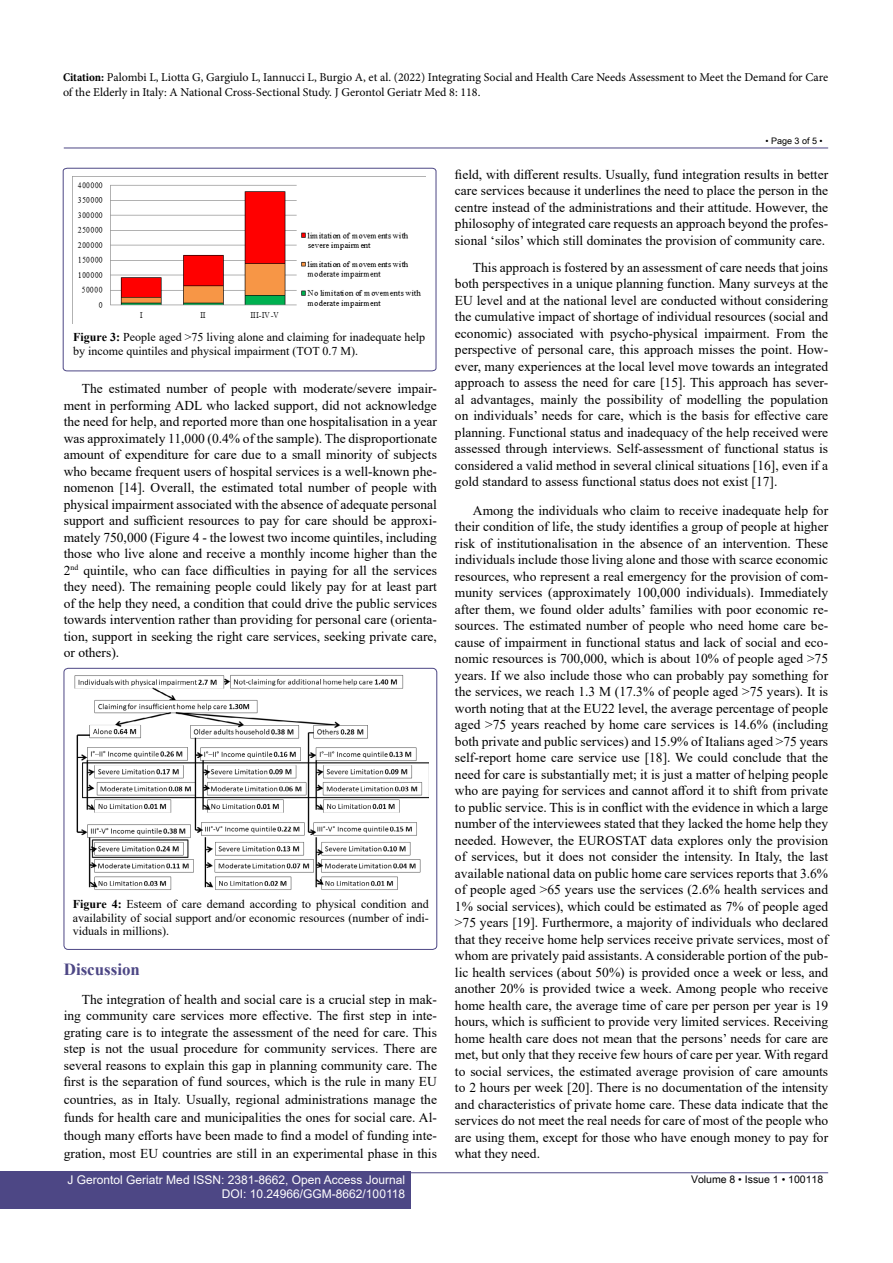
<style>
.page{position:relative;width:893px;height:1263px;background:#fff}
.page>*{position:absolute;margin:0;border:0;box-sizing:border-box;transform-origin:0 0}
.t1{font:700 16.95px "Times New Roman";color:#4d4785}
.t2{font:13.5px/16.5px "Times New Roman";color:#000;text-align:justify}
.t3{font:12px/13.5px "Times New Roman";color:#000}
.t4{font:12px/15px "Minion Pro";color:#000}
.t5{font:12px/14.2px "Arial";color:#fff;text-align:right}
.t6{font:10.5px "Arial Unicode MS";color:#000}
.t7{font:9px "Arial Unicode MS";color:#000}
.s1{font-weight:700;font-stretch:condensed}
.s2{font-weight:700}
</style>
<div class="page">
<hr style="left:64px;top:148px;width:764px;height:1px;background:#4d4785">
<hr style="left:64px;top:1172px;width:764px;height:1px;background:#4d4785">
<div style="left:0;top:1171px;width:410px;height:38px;background:#4d4785"></div>
<svg style="left:63px;top:168px;width:373px;height:203px"></svg>
<img style="left:73px;top:177px;width:352px;height:147px">
<div style="left:64px;top:668px;width:373px;height:282px;border:1px solid #4d4785;border-radius:4px"></div>
<img style="left:74px;top:675px;width:355px;height:215px">
<p class="t4" style="left:63px;top:69px;width:767px"><span class="s1">Citation:</span> Palombi L, Liotta G, Gargiulo L, Iannucci L, Burgio A, et al. (2022) Integrating Social and Health Care Needs Assessment to Meet the Demand for Care of the Elderly in Italy: A National Cross-Sectional Study. J Gerontol Geriatr Med 8: 118.</p>
<p class="t7" style="left:765px;top:134px;width:59px">• Page 3 of 5 •</p>
<p class="t3" style="left:73px;top:330px;width:353px"><span class="s2">Figure 3:</span> People aged &gt;75 living alone and claiming for inadequate help by income quintiles and physical impairment (TOT 0.7 M).</p>
<p class="t2" style="left:64px;top:380px;width:375px;text-indent:18px">The estimated number of people with moderate/severe impair&shy;ment in performing ADL who lacked support, did not acknowledge the need for help, and reported more than one hospitalisation in a year was approximately 11,000 (0.4% of the sample). The disproportionate amount of expenditure for care due to a small minority of subjects who became frequent users of hospital services is a well-known phe&shy;nomenon [14]. Overall, the estimated total number of people with physical impairment associated with the absence of adequate personal support and sufficient resources to pay for care should be approxi&shy;mately 750,000 (Figure 4 - the lowest two income quintiles, including those who live alone and receive a monthly income higher than the 2<sup>nd</sup> quintile, who can face difficulties in paying for all the services they need). The remaining people could likely pay for at least part of the help they need, a condition that could drive the public services towards intervention rather than providing for personal care (orienta&shy;tion, support in seeking the right care services, seeking private care, or others).</p>
<p class="t3" style="left:73px;top:897px;width:357px;text-align:justify"><span class="s2">Figure 4:</span> Esteem of care demand according to physical condition and availability of social support and/or economic resources (number of indi&shy;viduals in millions).</p>
<p class="t1" style="left:64px;top:957px;width:78px">Discussion</p>
<p class="t2" style="left:64px;top:991px;width:375px;text-indent:18px">The integration of health and social care is a crucial step in mak&shy;ing community care services more effective. The first step in inte&shy;grating care is to integrate the assessment of the need for care. This step is not the usual procedure for community services. There are several reasons to explain this gap in planning community care. The first is the separation of fund sources, which is the rule in many EU</p>
<p class="t2" style="left:64px;top:1090px;width:375px;line-height:18px">countries, as in Italy. Usually, regional administrations manage the funds for health care and municipalities the ones for social care. Al&shy;though many efforts have been made to find a model of funding inte&shy;gration, most EU countries are still in an experimental phase in this</p>
<p class="t2" style="left:455px;top:166px;width:375px">field, with different results. Usually, fund integration results in better care services because it underlines the need to place the person in the centre instead of the administrations and their attitude. However, the philosophy of integrated care requests an approach beyond the profes&shy;sional ‘silos’ which still dominates the provision of community care.</p>
<p class="t2" style="left:455px;top:259px;width:375px;text-indent:18px">This approach is fostered by an assessment of care needs that joins both perspectives in a unique planning function. Many surveys at the EU level and at the national level are conducted without considering the cumulative impact of shortage of individual resources (social and economic) associated with psycho-physical impairment. From the perspective of personal care, this approach misses the point. How&shy;ever, many experiences at the local level move towards an integrated approach to assess the need for care [15]. This approach has sever&shy;al advantages, mainly the possibility of modelling the population on individuals’ needs for care, which is the basis for effective care planning. Functional status and inadequacy of the help received were assessed through interviews. Self-assessment of functional status is considered a valid method in several clinical situations [16], even if a gold standard to assess functional status does not exist [17].</p>
<p class="t2" style="left:455px;top:502px;width:375px;text-indent:18px">Among the individuals who claim to receive inadequate help for their condition of life, the study identifies a group of people at higher risk of institutionalisation in the absence of an intervention. These individuals include those living alone and those with scarce economic resources, who represent a real emergency for the provision of com&shy;munity services (approximately 100,000 individuals). Immediately after them, we found older adults’ families with poor economic re&shy;sources. The estimated number of people who need home care be&shy;cause of impairment in functional status and lack of social and eco&shy;nomic resources is 700,000, which is about 10% of people aged &gt;75 years. If we also include those who can probably pay something for the services, we reach 1.3 M (17.3% of people aged &gt;75 years). It is worth noting that at the EU22 level, the average percentage of people aged &gt;75 years reached by home care services is 14.6% (including both private and public services) and 15.9% of Italians aged &gt;75 years self-report home care service use [18]. We could conclude that the need for care is substantially met; it is just a matter of helping people who are paying for services and cannot afford it to shift from private to public service. This is in conflict with the evidence in which a large number of the interviewees stated that they lacked the home help they needed. However, the EUROSTAT data explores only the provision of services, but it does not consider the intensity. In Italy, the last available national data on public home care services reports that 3.6% of people aged &gt;65 years use the services (2.6% health services and 1% social services), which could be estimated as 7% of people aged &gt;75 years [19]. Furthermore, a majority of individuals who declared that they receive home help services receive private services, most of whom are privately paid assistants. A considerable portion of the pub&shy;lic health services (about 50%) is provided once a week or less, and another 20% is provided twice a week. Among people who receive home health care, the average time of care per person per year is 19 hours, which is sufficient to provide very limited services. Receiving home health care does not mean that the persons’ needs for care are met, but only that they receive few hours of care per year. With regard to social services, the estimated average provision of care amounts to 2 hours per week [20]. There is no documentation of the intensity and characteristics of private home care. These data indicate that the services do not meet the real needs for care of most of the people who are using them, except for those who have enough money to pay for what they need.</p>
<p class="t5" style="left:68px;top:1172px;width:339px">J Gerontol Geriatr Med ISSN: 2381-8662, Open Access Journal<br>DOI: 10.24966/GGM-8662/100118</p>
<p class="t6" style="left:691px;top:1172px;width:134px">Volume 8 • Issue 1 • 100118</p>
</div>
